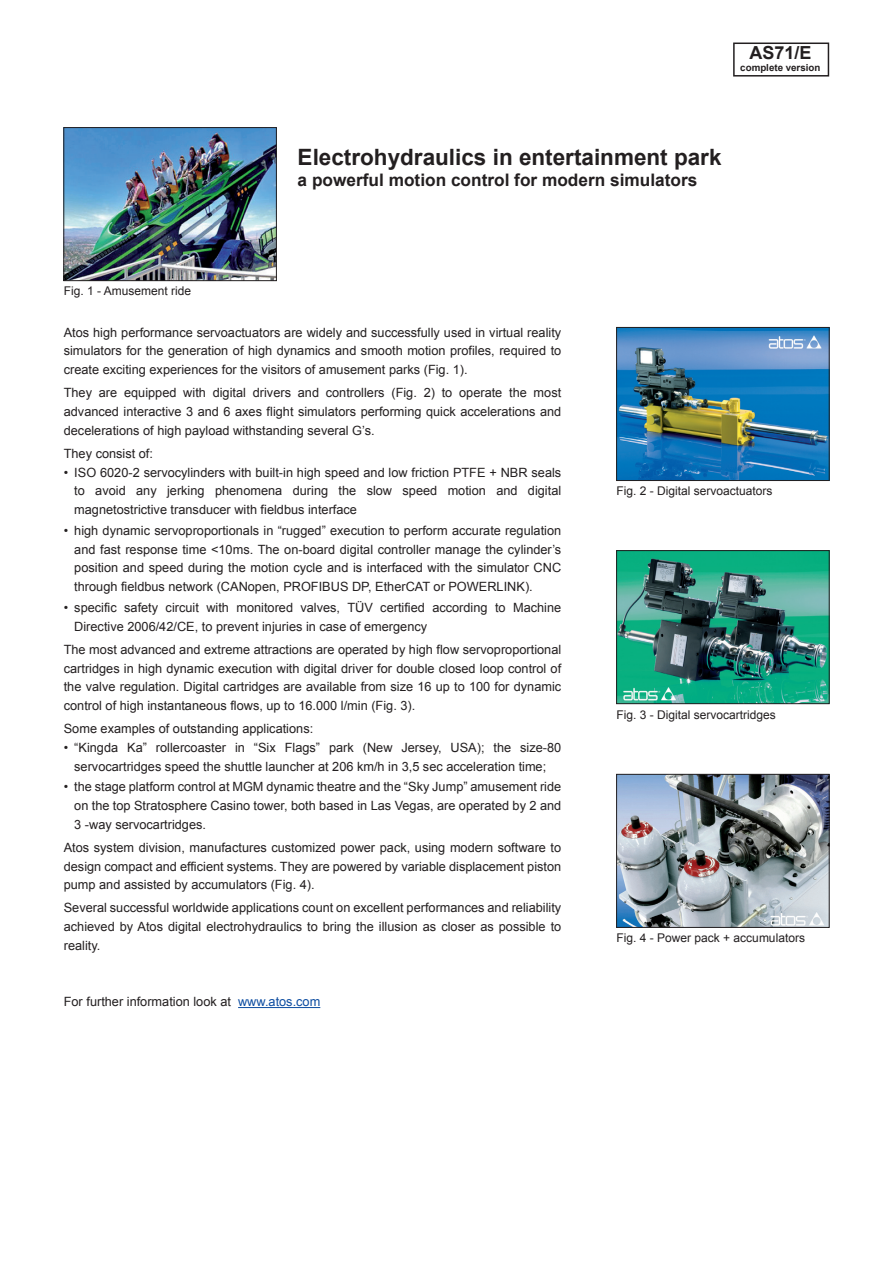
<style>
.page{position:relative;width:893px;height:1263px;background:#fff}
.page>*{position:absolute;margin:0;border:0;box-sizing:border-box;transform-origin:0 0}
.t1{font:700 22.5px "Arial";color:#231f20}
.t2{font:700 18px "Arial";color:#231f20}
.t3{font:700 17.25px "Arial";color:#231f20}
.t4{font:12.75px/18.8px "Arial";color:#231f20;text-align:justify}
.t5{font:12px "Arial";color:#231f20}
.t6{font:700 9.75px "Arial";color:#231f20}
.s1{color:#0d4da1}
</style>
<div class="page">
<img style="left:65px;top:129px;width:210px;height:150px">
<div style="left:63px;top:127px;width:214px;height:154px;border:1px solid #231f20"></div>
<hr style="left:238px;top:1007px;width:82px;height:1px;background:#0d4da1">
<img style="left:618px;top:329px;width:210px;height:150px">
<div style="left:616px;top:327px;width:214px;height:154px;border:1px solid #231f20"></div>
<img style="left:618px;top:552px;width:210px;height:150px">
<div style="left:616px;top:550px;width:214px;height:154px;border:1px solid #231f20"></div>
<img style="left:618px;top:776px;width:210px;height:150px">
<div style="left:616px;top:774px;width:214px;height:154px;border:1px solid #231f20"></div>
<div style="left:733px;top:43px;width:96px;height:34px;border:2px solid #231f20"></div>
<p class="t2" style="left:749px;top:41px;width:64px">AS71/E</p>
<p class="t6" style="left:740px;top:61px;width:82px">complete version</p>
<p class="t1" style="left:298px;top:142px;width:425px">Electrohydraulics in entertainment park</p>
<p class="t3" style="left:298px;top:168px;width:401px">a powerful motion control for modern simulators</p>
<p class="t5" style="left:64px;top:283px;width:129px">Fig. 1 - Amusement ride</p>
<p class="t4" style="left:64px;top:323px;width:499px">Atos high performance servoactuators are widely and successfully used in virtual reality simulators for the generation of high dynamics and smooth motion profiles, required to create exciting experiences for the visitors of amusement parks (Fig. 1).</p>
<p class="t4" style="left:64px;top:383px;width:499px">They are equipped with digital drivers and controllers (Fig. 2) to operate the most advanced interactive 3 and 6 axes flight simulators performing quick accelerations and decelerations of high payload withstanding several G’s.</p>
<p class="t4" style="left:64px;top:444px;width:91px">They consist of:</p>
<p class="t4" style="left:74px;top:463px;width:488px;text-indent:-10px">• ISO 6020-2 servocylinders with built-in high speed and low friction PTFE + NBR seals to avoid any jerking phenomena during the slow speed motion and digital magnetostrictive transducer with fieldbus interface</p>
<p class="t4" style="left:74px;top:521px;width:488px;text-indent:-10px">• high dynamic servoproportionals in “rugged” execution to perform accurate regulation and fast response time &lt;10ms. The on-board digital controller manage the cylinder’s position and speed during the motion cycle and is interfaced with the simulator CNC through fieldbus network (CANopen, PROFIBUS DP, EtherCAT or POWERLINK).</p>
<p class="t4" style="left:74px;top:598px;width:488px;text-indent:-10px">• specific safety circuit with monitored valves, TÜV certified according to Machine<br>Directive 2006/42/CE, to prevent injuries in case of emergency</p>
<p class="t4" style="left:64px;top:640px;width:499px">The most advanced and extreme attractions are operated by high flow servoproportional cartridges in high dynamic execution with digital driver for double closed loop control of the valve regulation. Digital cartridges are available from size 16 up to 100 for dynamic control of high instantaneous flows, up to 16.000 l/min (Fig. 3).</p>
<p class="t4" style="left:64px;top:719px;width:251px">Some examples of outstanding applications:</p>
<p class="t4" style="left:64px;top:738px;width:499px;text-align:center">• “Kingda Ka” rollercoaster in “Six Flags” park (New Jersey, USA); the size-80 servocartridges speed the shuttle launcher at 206 km/h in 3,5 sec acceleration time;</p>
<p class="t4" style="left:74px;top:778px;width:488px;text-indent:-10px">• the stage platform control at MGM dynamic theatre and the “Sky Jump” amusement ride on the top Stratosphere Casino tower, both based in Las Vegas, are operated by 2 and 3 -way servocartridges.</p>
<p class="t4" style="left:64px;top:838px;width:499px">Atos system division, manufactures customized power pack, using modern software to design compact and efficient systems. They are powered by variable displacement piston pump and assisted by accumulators (Fig. 4).</p>
<p class="t4" style="left:64px;top:899px;width:499px">Several successful worldwide applications count on excellent performances and reliability achieved by Atos digital electrohydraulics to bring the illusion as closer as possible to reality.</p>
<p class="t4" style="left:64px;top:992px;width:258px">For further information look at <span class="s1">www.atos.com</span></p>
<p class="t5" style="left:617px;top:483px;width:158px">Fig. 2 - Digital servoactuators</p>
<p class="t5" style="left:617px;top:707px;width:161px">Fig. 3 - Digital servocartridges</p>
<p class="t5" style="left:617px;top:930px;width:190px">Fig. 4 - Power pack + accumulators</p>
</div>
